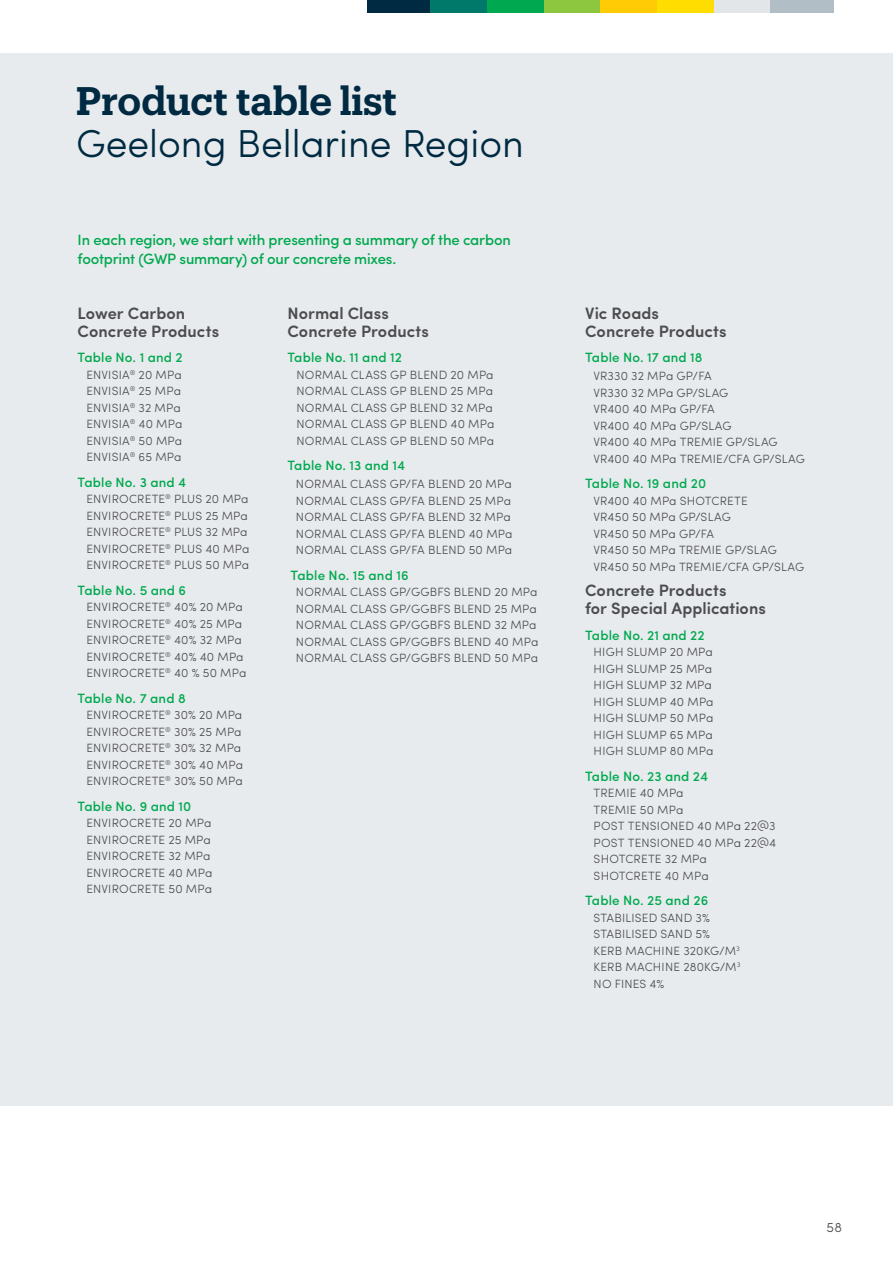
<style>
.page{position:relative;width:893px;height:1263px;background:#fff}
.page>*{position:absolute;margin:0;border:0;box-sizing:border-box;transform-origin:0 0}
.t1{font:300 39px "Sofia Pro";color:#002a41}
.t2{font:600 39px "Produkt";letter-spacing:-.005em;color:#002a41}
.t3{font:600 16.5px/18px "Sofia Pro";letter-spacing:.005em;color:#4d4d4f}
.t4{font:500 15px/19.5px "Sofia Pro";letter-spacing:-.015em;color:#00a94f}
.t5{font:500 13.5px "Sofia Pro";letter-spacing:.01em;color:#00a94f}
.t6{font:300 13.5px "Sofia Pro";color:#4d4d4f}
.t7{font:300 12px/16.5px "Sofia Pro";letter-spacing:.015em;color:#4d4d4f}
</style>
<div class="page">
<div style="left:367px;top:0;width:63px;height:13px;background:#002a41"></div>
<div style="left:430px;top:0;width:57px;height:13px;background:#00796b"></div>
<div style="left:487px;top:0;width:57px;height:13px;background:#00a94f"></div>
<div style="left:544px;top:0;width:56px;height:13px;background:#8dc63f"></div>
<div style="left:600px;top:0;width:57px;height:13px;background:#ffcb05"></div>
<div style="left:657px;top:0;width:57px;height:13px;background:#fd0"></div>
<div style="left:714px;top:0;width:57px;height:13px;background:#e2e6e8"></div>
<div style="left:771px;top:0;width:63px;height:13px;background:#b1bec5"></div>
<div style="left:0;top:53px;width:893px;height:1053px;background:#e8ebee"></div>
<h1 class="t2" style="left:76px;top:74px;width:322px">Product table list</h1>
<h1 class="t1" style="left:76px;top:115px;width:449px">Geelong Bellarine Region</h1>
<p class="t4" style="left:78px;top:229px;width:435px">In each region, we start with presenting a summary of the carbon footprint (GWP summary) of our concrete mixes.</p>
<h2 class="t3" style="left:78px;top:303px;width:143px">Lower Carbon<br>Concrete Products</h2>
<p class="t5" style="left:78px;top:347px;width:107px">Table No. 1 and 2</p>
<p class="t7" style="left:87px;top:366px;width:97px">ENVISIA<sup>®</sup> 20 MPa<br>ENVISIA<sup>®</sup> 25 MPa<br>ENVISIA<sup>®</sup> 32 MPa<br>ENVISIA<sup>®</sup> 40 MPa<br>ENVISIA<sup>®</sup> 50 MPa<br>ENVISIA<sup>®</sup> 65 MPa</p>
<p class="t5" style="left:78px;top:472px;width:110px">Table No. 3 and 4</p>
<p class="t7" style="left:87px;top:490px;width:164px">ENVIROCRETE<sup>®</sup> PLUS 20 MPa<br>ENVIROCRETE<sup>®</sup> PLUS 25 MPa<br>ENVIROCRETE<sup>®</sup> PLUS 32 MPa<br>ENVIROCRETE<sup>®</sup> PLUS 40 MPa<br>ENVIROCRETE<sup>®</sup> PLUS 50 MPa</p>
<p class="t5" style="left:78px;top:580px;width:110px">Table No. 5 and 6</p>
<p class="t7" style="left:87px;top:598px;width:161px">ENVIROCRETE<sup>®</sup> 40% 20 MPa<br>ENVIROCRETE<sup>®</sup> 40% 25 MPa<br>ENVIROCRETE<sup>®</sup> 40% 32 MPa<br>ENVIROCRETE<sup>®</sup> 40% 40 MPa<br>ENVIROCRETE<sup>®</sup> 40 % 50 MPa</p>
<p class="t5" style="left:78px;top:688px;width:110px">Table No. 7 and 8</p>
<p class="t7" style="left:87px;top:706px;width:158px">ENVIROCRETE<sup>®</sup> 30% 20 MPa<br>ENVIROCRETE<sup>®</sup> 30% 25 MPa<br>ENVIROCRETE<sup>®</sup> 30% 32 MPa<br>ENVIROCRETE<sup>®</sup> 30% 40 MPa<br>ENVIROCRETE<sup>®</sup> 30% 50 MPa</p>
<p class="t5" style="left:78px;top:796px;width:115px">Table No. 9 and 10</p>
<p class="t7" style="left:87px;top:814px;width:127px">ENVIROCRETE 20 MPa<br>ENVIROCRETE 25 MPa<br>ENVIROCRETE 32 MPa<br>ENVIROCRETE 40 MPa<br>ENVIROCRETE 50 MPa</p>
<h2 class="t3" style="left:287px;top:303px;width:143px">Normal Class<br>Concrete Products</h2>
<p class="t5" style="left:287px;top:347px;width:116px">Table No. 11 and 12</p>
<p class="t7" style="left:296px;top:366px;width:200px">NORMAL CLASS GP BLEND 20 MPa<br>NORMAL CLASS GP BLEND 25 MPa<br>NORMAL CLASS GP BLEND 32 MPa<br>NORMAL CLASS GP BLEND 40 MPa<br>NORMAL CLASS GP BLEND 50 MPa</p>
<p class="t5" style="left:287px;top:455px;width:119px">Table No. 13 and 14</p>
<p class="t7" style="left:296px;top:475px;width:218px">NORMAL CLASS GP/FA BLEND 20 MPa<br>NORMAL CLASS GP/FA BLEND 25 MPa<br>NORMAL CLASS GP/FA BLEND 32 MPa<br>NORMAL CLASS GP/FA BLEND 40 MPa<br>NORMAL CLASS GP/FA BLEND 50 MPa</p>
<p class="t5" style="left:291px;top:565px;width:120px">Table No. 15 and 16</p>
<p class="t7" style="left:296px;top:583px;width:244px">NORMAL CLASS GP/GGBFS BLEND 20 MPa NORMAL CLASS GP/GGBFS BLEND 25 MPa NORMAL CLASS GP/GGBFS BLEND 32 MPa NORMAL CLASS GP/GGBFS BLEND 40 MPa NORMAL CLASS GP/GGBFS BLEND 50 MPa</p>
<h2 class="t3" style="left:585px;top:303px;width:143px">Vic Roads<br>Concrete Products</h2>
<p class="t5" style="left:585px;top:347px;width:119px">Table No. 17 and 18</p>
<p class="t7" style="left:594px;top:367px;width:213px">VR330 32 MPa GP/FA<br>VR330 32 MPa GP/SLAG<br>VR400 40 MPa GP/FA<br>VR400 40 MPa GP/SLAG<br>VR400 40 MPa TREMIE GP/SLAG<br>VR400 40 MPa TREMIE/CFA GP/SLAG</p>
<p class="t5" style="left:585px;top:473px;width:123px">Table No. 19 and 20</p>
<p class="t7" style="left:594px;top:492px;width:212px">VR400 40 MPa SHOTCRETE<br>VR450 50 MPa GP/SLAG<br>VR450 50 MPa GP/FA<br>VR450 50 MPa TREMIE GP/SLAG<br>VR450 50 MPa TREMIE/CFA GP/SLAG</p>
<h2 class="t3" style="left:585px;top:580px;width:182px">Concrete Products<br>for Special Applications</h2>
<p class="t5" style="left:585px;top:625px;width:121px">Table No. 21 and 22</p>
<p class="t7" style="left:594px;top:643px;width:122px">HIGH SLUMP 20 MPa<br>HIGH SLUMP 25 MPa<br>HIGH SLUMP 32 MPa<br>HIGH SLUMP 40 MPa<br>HIGH SLUMP 50 MPa<br>HIGH SLUMP 65 MPa<br>HIGH SLUMP 80 MPa</p>
<p class="t5" style="left:585px;top:766px;width:125px">Table No. 23 and 24</p>
<p class="t7" style="left:594px;top:784px;width:184px">TREMIE 40 MPa<br>TREMIE 50 MPa<br>POST TENSIONED 40 MPa 22@3<br>POST TENSIONED 40 MPa 22@4<br>SHOTCRETE 32 MPa<br>SHOTCRETE 40 MPa</p>
<p class="t5" style="left:585px;top:890px;width:125px">Table No. 25 and 26</p>
<p class="t7" style="left:594px;top:909px;width:148px">STABILISED SAND 3%<br>STABILISED SAND 5%<br>KERB MACHINE 320KG/M<sup>3<br></sup>KERB MACHINE 280KG/M<sup>3<br></sup>NO FINES 4%</p>
<p class="t6" style="left:827px;top:1217px;width:17px">58</p>
</div>
